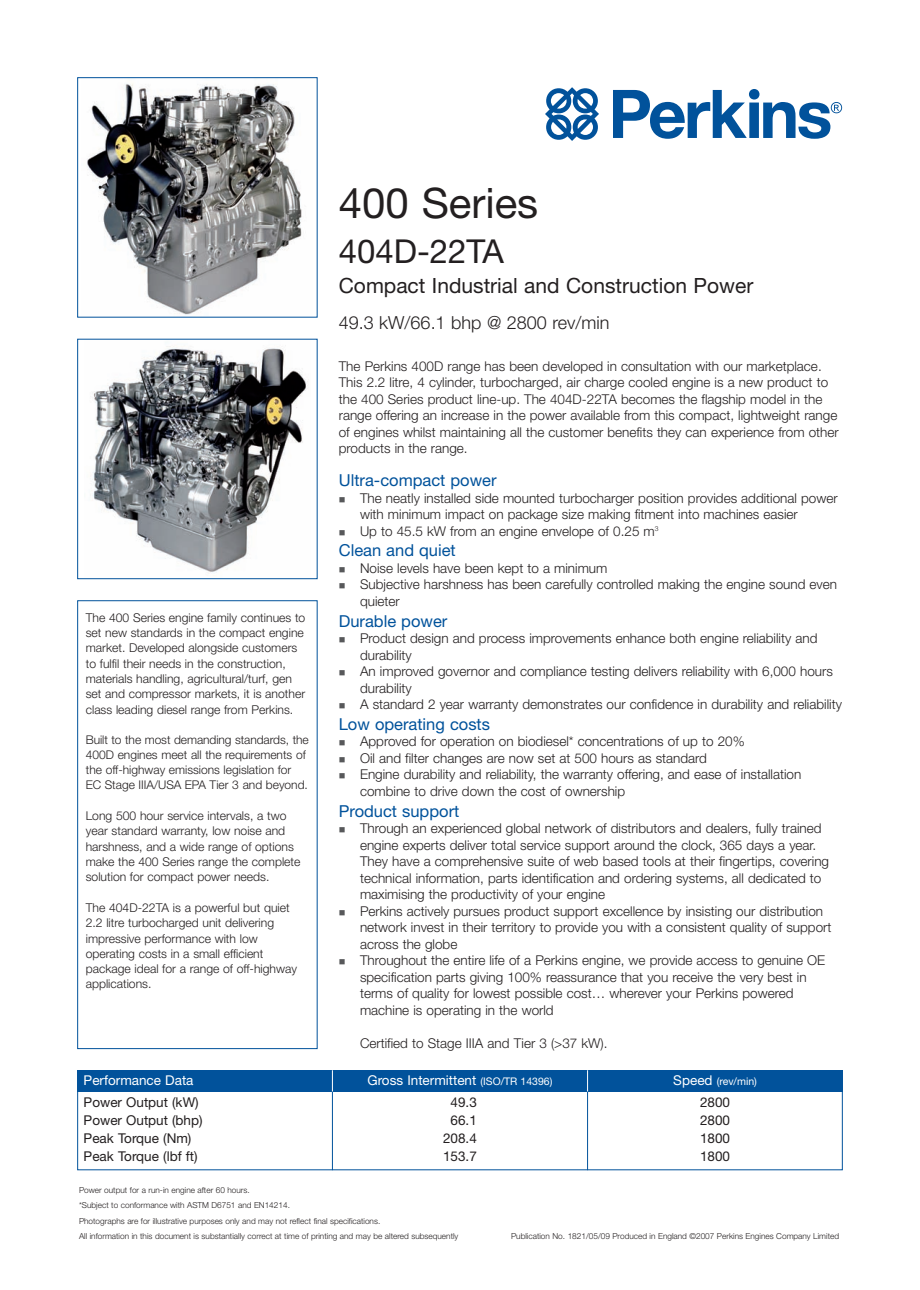
<style>
.page{position:relative;width:920px;height:1290px;background:#fff}
.page>*{position:absolute;margin:0;border:0;box-sizing:border-box;transform-origin:0 0}
.t1{font:42px "Helvetica Neue";color:#231f20}
.t2{font:33px "Helvetica Neue";color:#231f20}
.t3{font:21px "Helvetica Neue";color:#231f20}
.t4{font:300 18px "Helvetica Neue";color:#231f20}
.t5{font:16.5px "Helvetica Neue";color:#01529b}
.t6{font:300 13.5px/16.5px "Helvetica Neue";color:#231f20}
.t7{font:13.5px "Helvetica Neue";color:#231f20}
.t8{font:13.5px "Helvetica Neue";color:#fff}
.t9{font:300 12.15px/15.3px "Helvetica Neue";color:#231f20}
.t10{font:300 12px/15.1px "Helvetica Neue";color:#231f20}
.t11{font:10.5px "Helvetica Neue";color:#fff}
.t12{font:300 8.25px/15.5px "Helvetica Neue";color:#231f20}
.s1{font-size:10.5px}
.s2{font-size:13.5px}
</style>
<div class="page">
<svg style="left:545px;top:87px;width:54px;height:54px"></svg>
<svg style="left:613px;top:89px;width:229px;height:50px"></svg>
<img style="left:87px;top:83px;width:215px;height:232px">
<div style="left:77px;top:77px;width:241px;height:241px;border:1px solid #01529b"></div>
<img style="left:90px;top:346px;width:218px;height:227px">
<div style="left:77px;top:339px;width:241px;height:240px;border:1px solid #01529b"></div>
<div style="left:77px;top:600px;width:241px;height:449px;border:1px solid #01529b"></div>
<div style="left:77px;top:1070px;width:766px;height:21px;background:#01529b"></div>
<div style="left:77px;top:1070px;width:766px;height:100px;border:1px solid #01529b"></div>
<hr style="left:332px;top:1091px;width:1px;height:79px;background:#01529b">
<svg style="left:332px;top:1070px;width:1px;height:21px"></svg>
<hr style="left:587px;top:1091px;width:1px;height:79px;background:#01529b">
<svg style="left:587px;top:1070px;width:1px;height:21px"></svg>
<p class="t9" style="left:86px;top:611px;width:221px">The 400 Series engine family continues to set new standards in the compact engine market. Developed alongside customers to fulfil their needs in the construction, materials handling, agricultural/turf, gen set and compressor markets, it is another class leading diesel range from Perkins.</p>
<p class="t10" style="left:86px;top:733px;width:224px">Built to the most demanding standards, the 400D engines meet all the requirements of the off-highway emissions legislation for EC Stage IIIA/USA EPA Tier 3 and beyond.</p>
<p class="t9" style="left:86px;top:809px;width:216px">Long 500 hour service intervals, a two year standard warranty, low noise and harshness, and a wide range of options make the 400 Series range the complete solution for compact power needs.</p>
<p class="t9" style="left:86px;top:901px;width:213px">The 404D-22TA is a powerful but quiet 2.2 litre turbocharged unit delivering impressive performance with low operating costs in a small efficient package ideal for a range of off-highway applications.</p>
<h1 class="t1" style="left:339px;top:188px;width:201px">400 Series</h1>
<h2 class="t2" style="left:339px;top:239px;width:167px">404D-22TA</h2>
<h3 class="t3" style="left:339px;top:278px;width:416px">Compact Industrial and Construction Power</h3>
<h3 class="t4" style="left:339px;top:316px;width:272px">49.3 kW/66.1 bhp @ 2800 rev/min</h3>
<p class="t6" style="left:339px;top:359px;width:501px">The Perkins 400D range has been developed in consultation with our marketplace.<br>This 2.2 litre, 4 cylinder, turbocharged, air charge cooled engine is a new product to the 400 Series product line-up. The 404D-22TA becomes the flagship model in the range offering an increase in the power available from this compact, lightweight range of engines whilst maintaining all the customer benefits they can experience from other products in the range.</p>
<p class="t5" style="left:339px;top:474px;width:159px">Ultra-compact power</p>
<p class="t6" style="left:360px;top:491px;width:479px">The neatly installed side mounted turbocharger position provides additional power with minimum impact on package size making fitment into machines easier<br>Up to 45.5 kW from an engine envelope of 0.25 m<sup>3</sup></p>
<p class="t5" style="left:339px;top:545px;width:119px">Clean and quiet</p>
<p class="t6" style="left:360px;top:561px;width:478px">Noise levels have been kept to a minimum<br>Subjective harshness has been carefully controlled making the engine sound even quieter</p>
<p class="t5" style="left:339px;top:615px;width:110px">Durable power</p>
<p class="t6" style="left:360px;top:631px;width:483px">Product design and process improvements enhance both engine reliability and durability<br>An improved governor and compliance testing delivers reliability with 6,000 hours durability<br>A standard 2 year warranty demonstrates our confidence in durability and reliability</p>
<p class="t5" style="left:339px;top:718px;width:153px">Low operating costs</p>
<p class="t6" style="left:360px;top:735px;width:443px">Approved for operation on biodiesel* concentrations of up to 20%<br>Oil and filter changes are now set at 500 hours as standard<br>Engine durability and reliability, the warranty offering, and ease of installation combine to drive down the cost of ownership</p>
<p class="t5" style="left:339px;top:805px;width:122px">Product support</p>
<p class="t6" style="left:360px;top:821px;width:473px">Through an experienced global network of distributors and dealers, fully trained engine experts deliver total service support around the clock, 365 days a year.<br>They have a comprehensive suite of web based tools at their fingertips, covering technical information, parts identification and ordering systems, all dedicated to maximising the productivity of your engine<br>Perkins actively pursues product support excellence by insisting our distribution network invest in their territory to provide you with a consistent quality of support across the globe<br>Throughout the entire life of a Perkins engine, we provide access to genuine OE specification parts giving 100% reassurance that you receive the very best in terms of quality for lowest possible cost… wherever your Perkins powered machine is operating in the world</p>
<p class="t6" style="left:360px;top:1036px;width:249px">Certified to Stage IIIA and Tier 3 (&gt;37 kW).</p>
<p class="t8" style="left:84px;top:1075px;width:111px">Performance Data</p>
<p class="t8" style="left:367px;top:1075px;width:187px">Gross Intermittent <span class="s1">(ISO/TR 14396)</span></p>
<p class="t11" style="left:673px;top:1077px;width:85px"><span class="s2">Speed</span> (rev/min)</p>
<p class="t7" style="left:84px;top:1097px;width:116px">Power Output (kW)</p>
<p class="t7" style="left:451px;top:1097px;width:28px">49.3</p>
<p class="t7" style="left:700px;top:1097px;width:32px">2800</p>
<p class="t7" style="left:84px;top:1115px;width:120px">Power Output (bhp)</p>
<p class="t7" style="left:451px;top:1115px;width:28px">66.1</p>
<p class="t7" style="left:700px;top:1115px;width:32px">2800</p>
<p class="t7" style="left:84px;top:1133px;width:109px">Peak Torque (Nm)</p>
<p class="t7" style="left:443px;top:1133px;width:35px">208.4</p>
<p class="t7" style="left:700px;top:1133px;width:32px">1800</p>
<p class="t7" style="left:84px;top:1151px;width:115px">Peak Torque (lbf ft)</p>
<p class="t7" style="left:443px;top:1151px;width:35px">153.7</p>
<p class="t7" style="left:700px;top:1151px;width:32px">1800</p>
<p class="t12" style="left:79px;top:1183px;width:381px">Power output for a run-in engine after 60 hours.<br>*Subject to conformance with ASTM D6751 and EN14214.<br>Photographs are for illustrative purposes only and may not reflect final specifications.<br>All information in this document is substantially correct at time of printing and may be altered subsequently</p>
<p class="t12" style="left:511px;top:1229px;width:330px">Publication No. 1821/05/09 Produced in England ©2007 Perkins Engines Company Limited</p>
</div>
